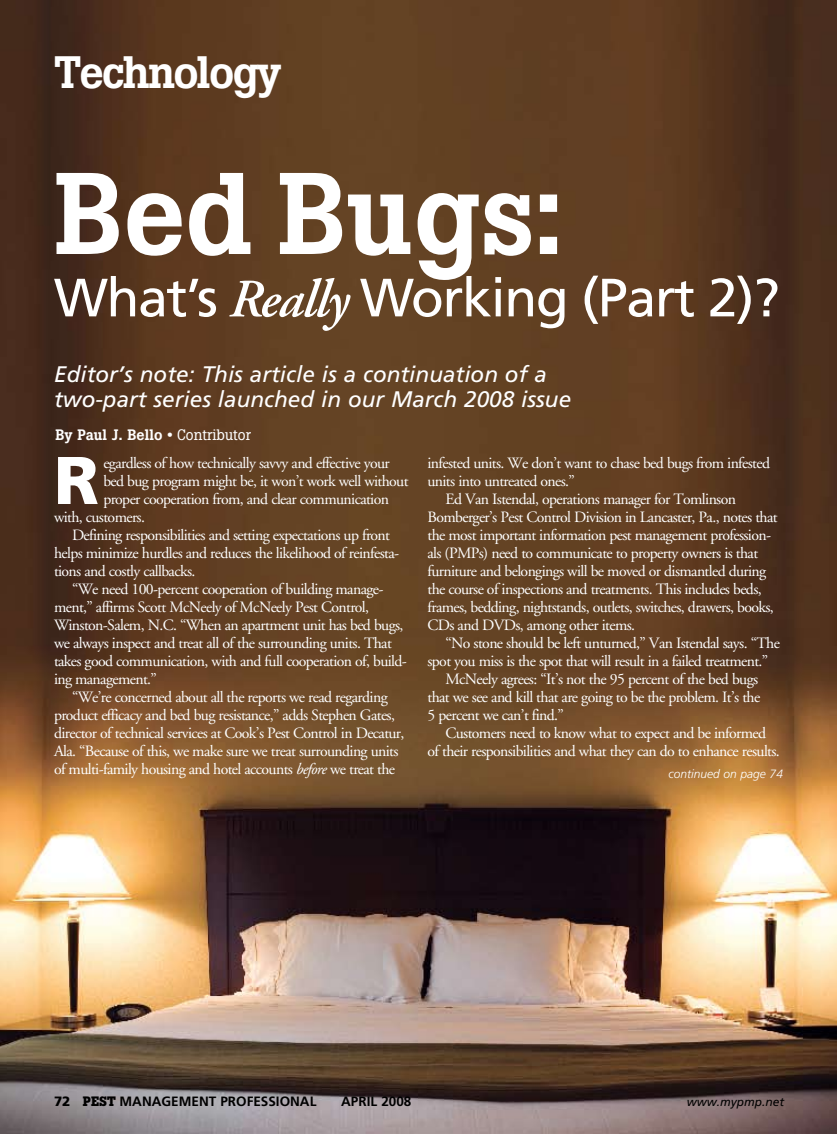
<style>
.page{position:relative;width:837px;height:1134px;background:#fff}
.page>*{position:absolute;margin:0;border:0;box-sizing:border-box;transform-origin:0 0}
.t1{font:500 114.75px "Boton";color:#fff}
.t2{font:900 67.35px "Frutiger";color:#fff}
.t3{font:53.85px "Frutiger";letter-spacing:-.025em;color:#fff}
.t4{font:500 45px "Boton";letter-spacing:-.04em;color:#fff}
.t5{font:italic 22.5px/25.5px "Frutiger";color:#fff}
.t6{font:15.75px "Adobe Garamond";letter-spacing:-.04em;color:#fff}
.t7{font:500 15px "Boton";color:#fff}
.t8{font:700 13.5px "Frutiger";color:#000}
.t9{font:italic 300 12px "Frutiger";color:#fff}
.t10{font:italic 12px "Frutiger";color:#000}
.s1{font-family:"Adobe Garamond";font-weight:600;font-style:italic}
.s2{font-weight:400}
.s3{font-style:italic}
.s4{font-weight:900}
.s5{font-family:"Boton"}
</style>
<div class="page">
<img style="left:0;top:0;width:837px;height:1134px">
<h3 class="t4" style="left:54px;top:45px;width:229px">Technology</h3>
<h1 class="t1" style="left:54px;top:146px;width:513px">Bed Bugs:</h1>
<h3 class="t3" style="left:54px;top:266px;width:727px">What’s <span class="s1">Really</span> Working (Part 2)?</h3>
<h3 class="t5" style="left:54px;top:361px;width:519px">Editor’s note: This article is a continuation of a two-part series launched in our March 2008 issue</h3>
<p class="t7" style="left:55px;top:426px;width:197px">By Paul J. Bello • <span class="s2">Contributor</span></p>
<h2 class="t2" style="left:54px;top:440px;width:46px">R</h2>
<p class="t6" style="left:103px;top:455px;width:288px">egardless of how technically savvy and effective your</p>
<p class="t6" style="left:103px;top:473px;width:307px">bed bug program might be, it won’t work well without</p>
<p class="t6" style="left:103px;top:491px;width:287px">proper cooperation from, and clear communication</p>
<p class="t6" style="left:54px;top:509px;width:93px">with, customers.</p>
<p class="t6" style="left:72px;top:527px;width:320px">Defining responsibilities and setting expectations up front</p>
<p class="t6" style="left:54px;top:545px;width:347px">helps minimize hurdles and reduces the likelihood of reinfesta-</p>
<p class="t6" style="left:54px;top:563px;width:143px">tions and costly callbacks.</p>
<p class="t6" style="left:72px;top:581px;width:313px">“We need 100-percent cooperation of building manage-</p>
<p class="t6" style="left:54px;top:599px;width:317px">ment,” affirms Scott McNeely of McNeely Pest Control,</p>
<p class="t6" style="left:54px;top:617px;width:351px">Winston-Salem, N.C. “When an apartment unit has bed bugs,</p>
<p class="t6" style="left:54px;top:635px;width:339px">we always inspect and treat all of the surrounding units. That</p>
<p class="t6" style="left:54px;top:653px;width:354px">takes good communication, with and full cooperation of, build-</p>
<p class="t6" style="left:54px;top:671px;width:104px">ing management.”</p>
<p class="t6" style="left:72px;top:689px;width:317px">“We’re concerned about all the reports we read regarding</p>
<p class="t6" style="left:54px;top:707px;width:343px">product efficacy and bed bug resistance,” adds Stephen Gates,</p>
<p class="t6" style="left:54px;top:725px;width:352px">director of technical services at Cook’s Pest Control in Decatur,</p>
<p class="t6" style="left:54px;top:743px;width:346px">Ala. “Because of this, we make sure we treat surrounding units</p>
<p class="t6" style="left:54px;top:761px;width:343px">of multi-family housing and hotel accounts <span class="s3">before</span> we treat the</p>
<p class="t6" style="left:428px;top:455px;width:344px">infested units. We don’t want to chase bed bugs from infested</p>
<p class="t6" style="left:428px;top:473px;width:149px">units into untreated ones.”</p>
<p class="t6" style="left:446px;top:491px;width:292px">Ed Van Istendal, operations manager for Tomlinson</p>
<p class="t6" style="left:428px;top:509px;width:352px">Bomberger’s Pest Control Division in Lancaster, Pa., notes that</p>
<p class="t6" style="left:428px;top:527px;width:345px">the most important information pest management profession-</p>
<p class="t6" style="left:428px;top:545px;width:332px">als (PMPs) need to communicate to property owners is that</p>
<p class="t6" style="left:428px;top:563px;width:340px">furniture and belongings will be moved or dismantled during</p>
<p class="t6" style="left:428px;top:581px;width:336px">the course of inspections and treatments. This includes beds,</p>
<p class="t6" style="left:428px;top:599px;width:348px">frames, bedding, nightstands, outlets, switches, drawers, books,</p>
<p class="t6" style="left:428px;top:617px;width:209px">CDs and DVDs, among other items.</p>
<p class="t6" style="left:446px;top:635px;width:336px">“No stone should be left unturned,” Van Istendal says. “The</p>
<p class="t6" style="left:428px;top:653px;width:342px">spot you miss is the spot that will result in a failed treatment.”</p>
<p class="t6" style="left:446px;top:671px;width:314px">McNeely agrees: “It’s not the 95 percent of the bed bugs</p>
<p class="t6" style="left:428px;top:689px;width:334px">that we see and kill that are going to be the problem. It’s the</p>
<p class="t6" style="left:428px;top:707px;width:138px">5 percent we can’t find.”</p>
<p class="t6" style="left:446px;top:725px;width:322px">Customers need to know what to expect and be informed</p>
<p class="t6" style="left:428px;top:743px;width:354px">of their responsibilities and what they can do to enhance results.</p>
<p class="t9" style="left:669px;top:767px;width:116px">continued on page 74</p>
<p class="t8" style="left:54px;top:1094px;width:264px"><span class="s4">72</span> <span class="s5">PEST</span> MANAGEMENT PROFESSIONAL</p>
<p class="t8" style="left:341px;top:1094px;width:72px">APRIL 2008</p>
<p class="t10" style="left:687px;top:1095px;width:99px">www.mypmp.net</p>
</div>
